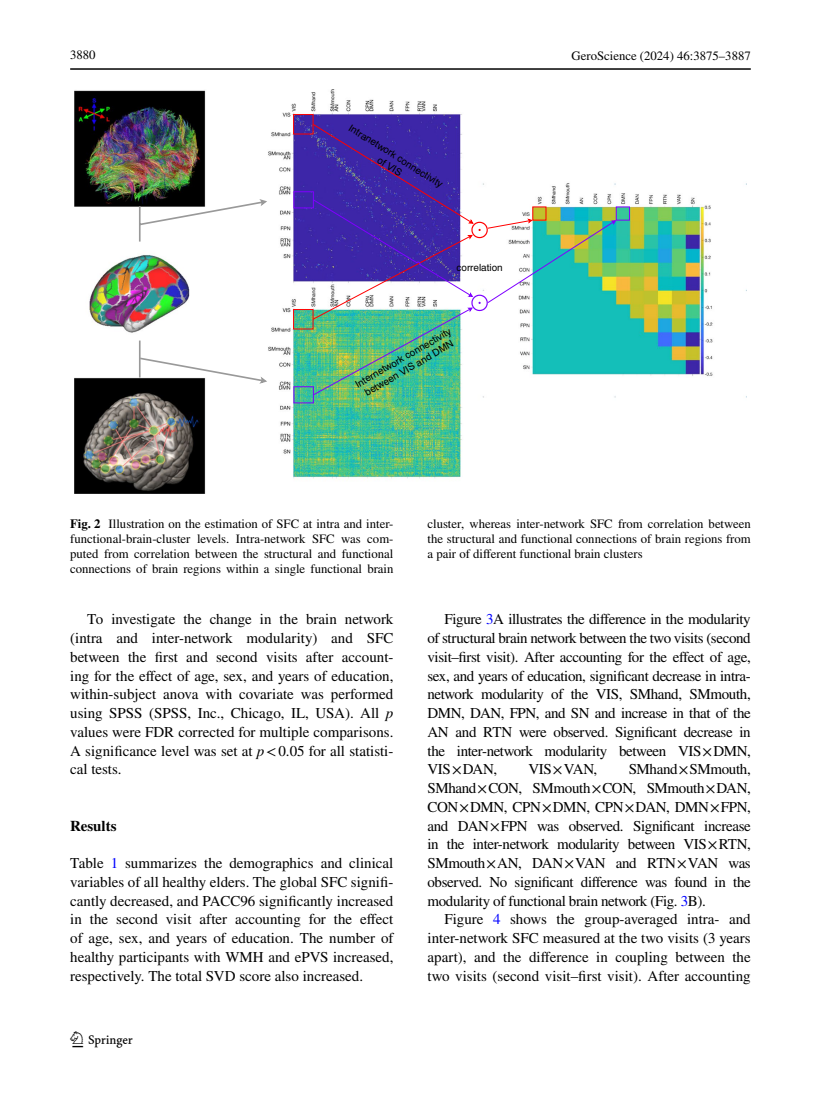
<style>
.page{position:relative;width:821px;height:1106px;background:#fff}
.page>*{position:absolute;margin:0;border:0;box-sizing:border-box;transform-origin:0 0}
.t1{font:22.5px "Springnew Regular 2";color:#000}
.t2{font:15px/18.8px "STIX";color:#000;text-align:justify}
.t3{font:700 15px "STIX";color:#000}
.t4{font:12.75px/15px "STIX";color:#000;text-align:justify}
.t5{font:9.9px/11.9px "Helvetica";color:#000;text-align:center}
.s1{font-weight:700}
.s2{font-style:italic}
.s3{color:#00f}
</style>
<div class="page">
<hr style="left:70px;top:68px;width:680px;height:2px;background:#000">
<img style="left:74px;top:89px;width:672px;height:404px">
<div style="left:293px;top:309px;width:20px;height:20px;border:1px solid #f00"></div>
<div style="left:293px;top:386px;width:21px;height:17px;border:1px solid #7f00ff"></div>
<div style="left:293px;top:114px;width:20px;height:20px;border:1px solid #f00"></div>
<div style="left:293px;top:191px;width:21px;height:17px;border:1px solid #7f00ff"></div>
<div style="left:615px;top:206px;width:15px;height:15px;border:1px solid #7f00ff"></div>
<svg style="left:312px;top:123px;width:304px;height:273px"></svg>
<svg style="left:138px;top:197px;width:130px;height:188px"></svg>
<p class="t4" style="left:70px;top:48px;width:27px">3880</p>
<p class="t4" style="left:571px;top:49px;width:181px">GeroScience (2024) 46:3875–3887</p>
<p class="t5" style="left:353px;top:122px;width:110px;rotate:32deg">Intranetwork connectivity of VIS</p>
<p class="t5" style="left:456px;top:261px;width:48px">correlation</p>
<p class="t5" style="left:353px;top:380px;width:110px;rotate:-30deg">Internetwork connectivity between VIS and DMN</p>
<p class="t4" style="left:70px;top:517px;width:325px"><span class="s1">Fig. 2</span> Illustration on the estimation of SFC at intra and inter&shy;functional-brain-cluster levels. Intra-network SFC was com&shy;puted from correlation between the structural and functional connections of brain regions within a single functional brain</p>
<p class="t4" style="left:427px;top:517px;width:325px">cluster, whereas inter-network SFC from correlation between the structural and functional connections of brain regions from a pair of different functional brain clusters</p>
<p class="t2" style="left:70px;top:611px;width:325px;text-indent:17px">To investigate the change in the brain network (intra and inter-network modularity) and SFC between the first and second visits after account&shy;ing for the effect of age, sex, and years of education, within-subject anova with covariate was performed using SPSS (SPSS, Inc., Chicago, IL, USA). All <span class="s2">p </span>values were FDR corrected for multiple comparisons.<br>A significance level was set at <span class="s2">p</span>&lt;0.05 for all statisti&shy;cal tests.</p>
<p class="t3" style="left:70px;top:816px;width:48px">Results</p>
<p class="t2" style="left:70px;top:854px;width:325px">Table <span class="s3">1</span> summarizes the demographics and clinical variables of all healthy elders. The global SFC signifi&shy;cantly decreased, and PACC96 significantly increased in the second visit after accounting for the effect of age, sex, and years of education. The number of healthy participants with WMH and ePVS increased, respectively. The total SVD score also increased.</p>
<h1 class="t1" style="left:72px;top:1031px;width:62px">1 3</h1>
<p class="t2" style="left:427px;top:611px;width:325px;text-indent:17px">Figure <span class="s3">3</span>A illustrates the difference in the modularity of structural brain network between the two visits (second visit–first visit). After accounting for the effect of age, sex, and years of education, significant decrease in intra&shy;network modularity of the VIS, SMhand, SMmouth, DMN, DAN, FPN, and SN and increase in that of the AN and RTN were observed. Significant decrease in the inter-network modularity between VIS×DMN, VIS×DAN,</p>
<p class="t2" style="left:427px;top:761px;width:325px;text-indent:201px">SMhand×SMmouth, SMhand×CON, SMmouth×CON, SMmouth×DAN, CON×DMN, CPN×DMN, CPN×DAN, DMN×FPN, and DAN×FPN was observed. Significant increase in the inter-network modularity between VIS×RTN, SMmouth×AN, DAN×VAN and RTN×VAN was observed. No significant difference was found in the modularity of functional brain network (Fig. <span class="s3">3</span>B).</p>
<p class="t2" style="left:427px;top:911px;width:325px;text-indent:17px">Figure <span class="s3">4</span> shows the group-averaged intra- and inter-network SFC measured at the two visits (3 years apart), and the difference in coupling between the two visits (second visit–first visit). After accounting</p>
<p class="t2" style="left:528px;top:761px;width:70px">VIS×VAN,</p>
</div>
